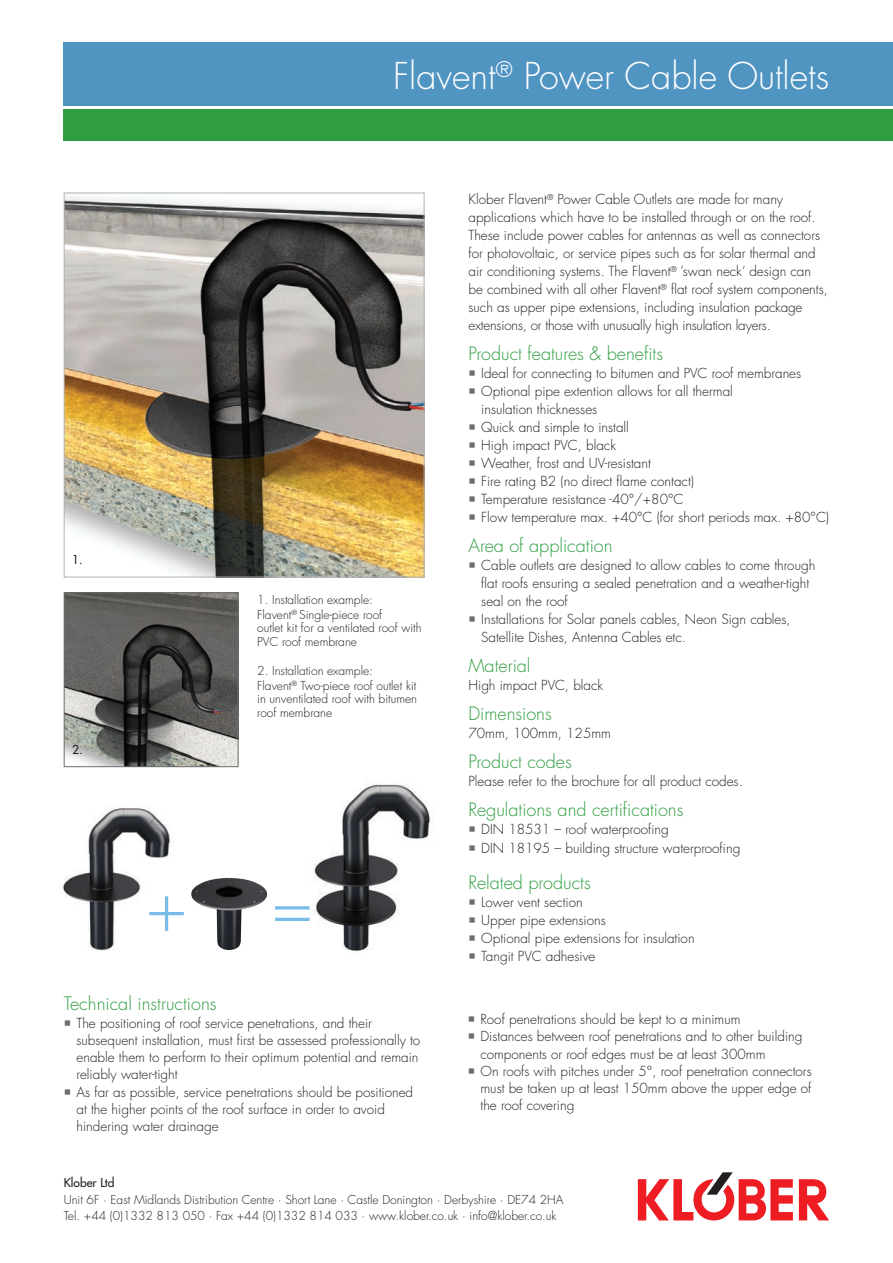
<style>
.page{position:relative;width:893px;height:1263px;background:#fff}
.page>*{position:absolute;margin:0;border:0;box-sizing:border-box;transform-origin:0 0}
.t1{font:300 67.5px "Futura LT Pro";color:#78bde8}
.t2{font:300 36px "Futura LT Pro";color:#fff}
.t3{font:300 18px "Futura LT Pro";color:#2f9e40}
.t4{font:300 13.5px/18px "Futura LT Pro";color:#231f20}
.t5{font:300 12px/14px "Futura LT Pro";color:#231f20}
.t6{font:500 12px "Futura LT Pro";color:#231f20}
</style>
<div class="page">
<img style="left:313px;top:783px;width:118px;height:168px">
<img style="left:63px;top:808px;width:111px;height:143px">
<div style="left:64px;top:42px;width:829px;height:64px;background:#5094c2"></div>
<div style="left:64px;top:109px;width:829px;height:32px;background:#2f9e40"></div>
<svg style="left:799px;top:1179px;width:30px;height:41px"></svg>
<svg style="left:638px;top:1172px;width:155px;height:48px"></svg>
<img style="left:66px;top:195px;width:356px;height:380px">
<div style="left:64px;top:193px;width:360px;height:384px;border:1px solid #b2b3b7"></div>
<img style="left:66px;top:594px;width:170px;height:171px">
<div style="left:64px;top:592px;width:174px;height:175px;border:1px solid #6c6d70"></div>
<img style="left:191px;top:877px;width:77px;height:73px">
<p class="t6" style="left:72px;top:551px;width:12px">1.</p>
<p class="t6" style="left:72px;top:741px;width:12px">2.</p>
<p class="t1" style="left:146px;top:862px;width:43px">+</p>
<p class="t2" style="left:393px;top:52px;width:437px">Flavent<sup>®</sup> Power Cable Outlets</p>
<p class="t5" style="left:257px;top:593px;width:117px">1. Installation example:</p>
<p class="t5" style="left:257px;top:607px;width:166px">Flavent<sup>®</sup> Single-piece roof<br>outlet kit for a ventilated roof with<br>PVC roof membrane</p>
<p class="t5" style="left:257px;top:664px;width:117px">2. Installation example:</p>
<p class="t5" style="left:257px;top:679px;width:161px;line-height:13.5px;text-align:justify">Flavent<sup>®</sup> Two-piece roof outlet kit in unventilated roof with bitumen roof membrane</p>
<p class="t1" style="left:271px;top:862px;width:43px">=</p>
<p class="t4" style="left:468px;top:191px;width:361px">Klober Flavent<sup>®</sup> Power Cable Outlets are made for many applications which have to be installed through or on the roof.<br>These include power cables for antennas as well as connectors for photovoltaic, or service pipes such as for solar thermal and air conditioning systems. The Flavent<sup>®</sup> ’swan neck‘ design can be combined with all other Flavent<sup>®</sup> flat roof system components, such as upper pipe extensions, including insulation package extensions, or those with unusually high insulation layers.</p>
<p class="t3" style="left:468px;top:342px;width:196px">Product features &amp; benefits</p>
<p class="t4" style="left:481px;top:365px;width:321px">Ideal for connecting to bitumen and PVC roof membranes</p>
<p class="t4" style="left:481px;top:383px;width:253px">Optional pipe extention allows for all thermal insulation thicknesses</p>
<p class="t4" style="left:481px;top:419px;width:149px">Quick and simple to install</p>
<p class="t4" style="left:481px;top:437px;width:136px">High impact PVC, black</p>
<p class="t4" style="left:481px;top:455px;width:171px">Weather, frost and UV-resistant</p>
<p class="t4" style="left:481px;top:473px;width:214px">Fire rating B2 (no direct flame contact)</p>
<p class="t4" style="left:481px;top:491px;width:204px">Temperature resistance -40°/+80°C</p>
<p class="t4" style="left:481px;top:509px;width:349px">Flow temperature max. +40°C (for short periods max. +80°C)</p>
<p class="t3" style="left:468px;top:534px;width:146px">Area of application</p>
<p class="t4" style="left:481px;top:557px;width:336px">Cable outlets are designed to allow cables to come through flat roofs ensuring a sealed penetration and a weather-tight seal on the roof</p>
<p class="t4" style="left:481px;top:611px;width:311px">Installations for Solar panels cables, Neon Sign cables,<br>Satellite Dishes, Antenna Cables etc.</p>
<p class="t3" style="left:468px;top:654px;width:64px">Material</p>
<p class="t4" style="left:468px;top:677px;width:136px">High impact PVC, black</p>
<p class="t3" style="left:468px;top:702px;width:85px">Dimensions</p>
<p class="t4" style="left:468px;top:725px;width:144px">70mm, 100mm, 125mm</p>
<p class="t3" style="left:468px;top:750px;width:105px">Product codes</p>
<p class="t4" style="left:468px;top:773px;width:276px">Please refer to the brochure for all product codes.</p>
<p class="t3" style="left:468px;top:798px;width:217px">Regulations and certifications</p>
<p class="t4" style="left:481px;top:821px;width:189px">DIN 18531 – roof waterproofing</p>
<p class="t4" style="left:481px;top:839px;width:261px">DIN 18195 – building structure waterproofing</p>
<p class="t3" style="left:468px;top:870px;width:124px">Related products</p>
<p class="t4" style="left:481px;top:893px;width:103px">Lower vent section</p>
<p class="t4" style="left:481px;top:911px;width:126px">Upper pipe extensions</p>
<p class="t4" style="left:481px;top:929px;width:215px">Optional pipe extensions for insulation</p>
<p class="t4" style="left:481px;top:947px;width:116px">Tangit PVC adhesive</p>
<p class="t3" style="left:64px;top:992px;width:154px">Technical instructions</p>
<p class="t4" style="left:77px;top:1014px;width:345px;line-height:17.2px">The positioning of roof service penetrations, and their subsequent installation, must first be assessed professionally to enable them to perform to their optimum potential and remain reliably water-tight</p>
<p class="t4" style="left:77px;top:1083px;width:338px;line-height:17.2px">As far as possible, service penetrations should be positioned at the higher points of the roof surface in order to avoid hindering water drainage</p>
<p class="t4" style="left:480px;top:1010px;width:262px">Roof penetrations should be kept to a minimum</p>
<p class="t4" style="left:480px;top:1028px;width:323px;line-height:17.2px">Distances between roof penetrations and to other building components or roof edges must be at least 300mm</p>
<p class="t4" style="left:480px;top:1062px;width:333px;line-height:17.2px;text-align:justify">On roofs with pitches under 5°, roof penetration connectors must be taken up at least 150mm above the upper edge of the roof covering</p>
<p class="t6" style="left:64px;top:1174px;width:52px">Klober Ltd</p>
<p class="t5" style="left:64px;top:1193px;width:501px">Unit 6F ∙ East Midlands Distribution Centre ∙ Short Lane ∙ Castle Donington ∙ Derbyshire ∙ DE74 2HA</p>
<p class="t5" style="left:64px;top:1209px;width:494px">Tel. +44 (0)1332 813 050 ∙ Fax +44 (0)1332 814 033 ∙ www.klober.co.uk ∙ info@klober.co.uk</p>
</div>
